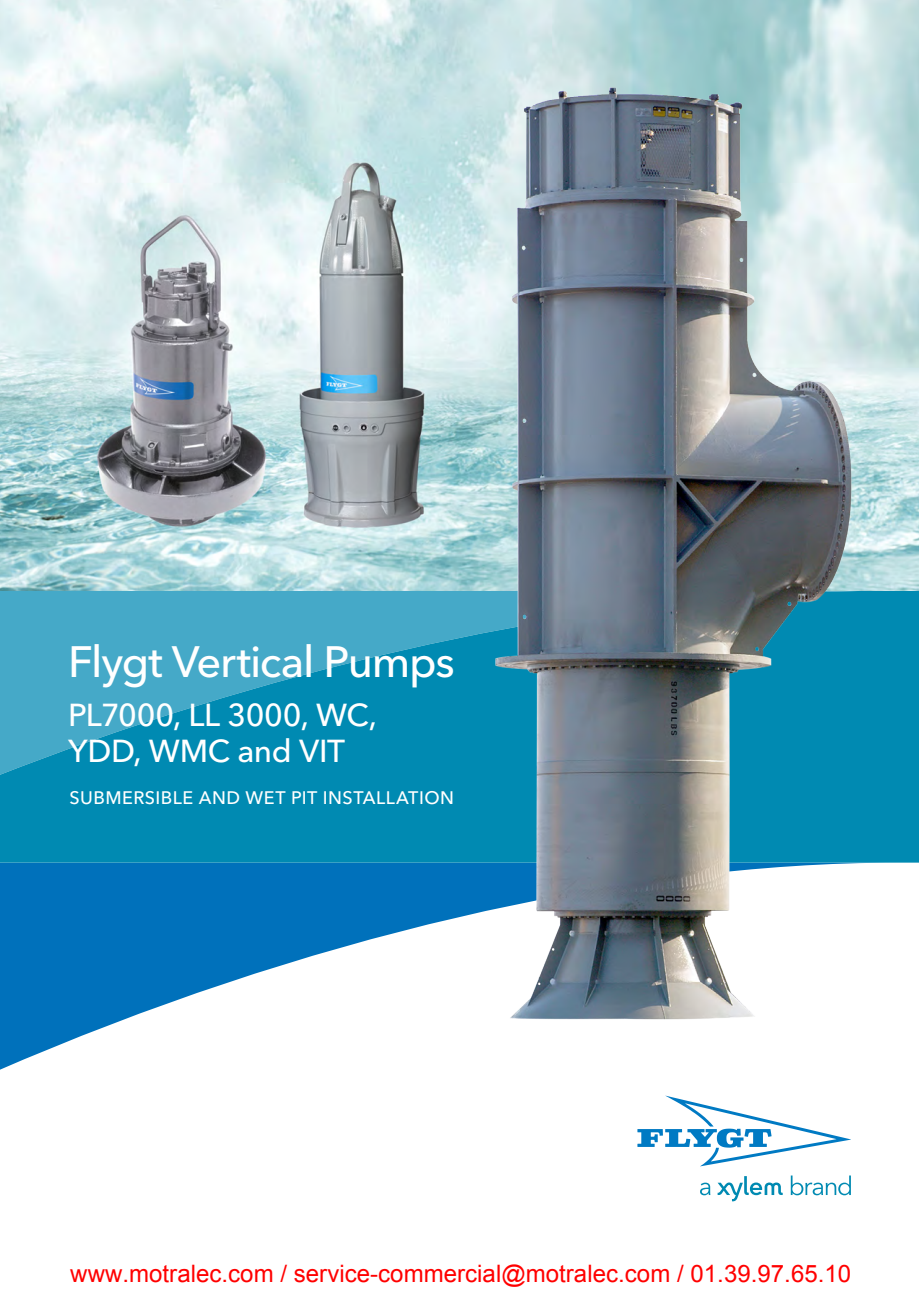
<style>
.page{position:relative;width:919px;height:1289px;background:#fff}
.page>*{position:absolute;margin:0;border:0;box-sizing:border-box;transform-origin:0 0}
.t1{font:500 43.5px "Avenir Next LT Pro";letter-spacing:-.03em;color:#fff}
.t2{font:500 31.5px/36px "Avenir Next LT Pro";letter-spacing:-.01em;color:#fff}
.t3{font:24px "Arial";color:#f00}
.t4{font:500 18px "Avenir Next LT Pro";letter-spacing:.025em;color:#fff}
</style>
<div class="page">
<svg style="left:0;top:862px;width:898px;height:208px;fill:#0071bb"></svg>
<svg style="left:0;top:590px;width:918px;height:272px;background:#1995b9"></svg>
<img style="left:0;top:0;width:918px;height:590px">
<svg style="left:637px;top:1095px;width:213px;height:71px"></svg>
<svg style="left:700px;top:1182px;width:10px;height:13px"></svg>
<svg style="left:790px;top:1175px;width:60px;height:20px"></svg>
<svg style="left:717px;top:1176px;width:65px;height:25px"></svg>
<img style="left:481px;top:68px;width:396px;height:980px">
<h1 class="t1" style="left:68px;top:636px;width:388px">Flygt Vertical Pumps</h1>
<h2 class="t2" style="left:68px;top:696px;width:310px">PL7000, LL 3000, WC,<br>YDD, WMC and VIT</h2>
<p class="t4" style="left:70px;top:786px;width:386px">SUBMERSIBLE AND WET PIT INSTALLATION</p>
<p class="t3" style="left:70px;top:1264px;width:782px">www.motralec.com / service-commercial@motralec.com / 01.39.97.65.10</p>
</div>
